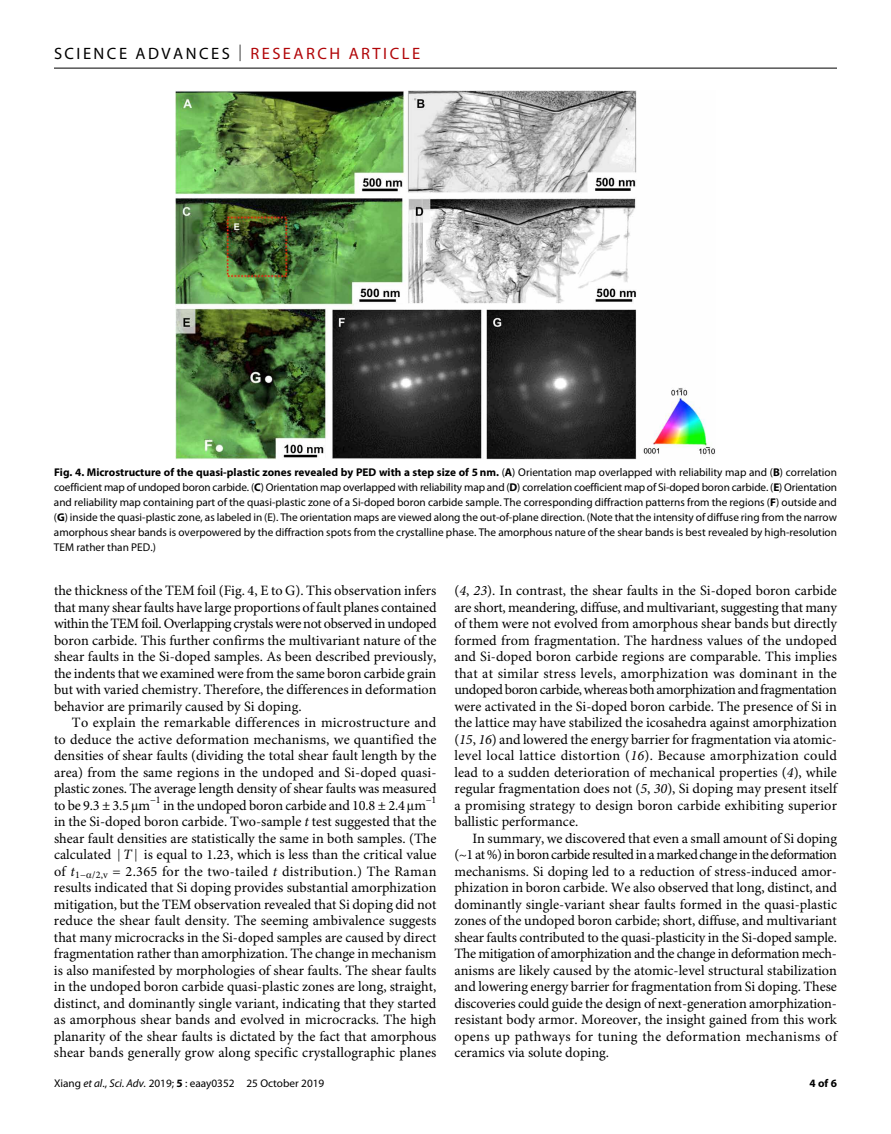
<style>
.page{position:relative;width:891px;height:1134px;background:#fff}
.page>*{position:absolute;margin:0;border:0;box-sizing:border-box;transform-origin:0 0}
.t1{font:16.5px "Myriad Pro";letter-spacing:.15em;color:#000}
.t2{font:14.25px/16.5px "Minion Pro";letter-spacing:.01em;color:#000;text-align:justify}
.t3{font:11.25px/15px "Myriad Pro";color:#000;text-align:justify}
.t4{font:700 11.25px "Myriad Pro";color:#000}
.s1{font-weight:300}
.s2{color:#b10508}
.s3{font-weight:700}
.s4{font-style:italic}
</style>
<div class="page">
<hr style="left:54px;top:68px;width:783px;height:1px;background:#000">
<img style="left:176px;top:90px;width:539px;height:369px">
<p class="t1" style="left:54px;top:40px;width:368px">SCIENCE ADVANCES <span class="s1">|</span> <span class="s2">RESEARCH ARTICLE</span></p>
<p class="t3" style="left:54px;top:464px;width:785px"><span class="s3">Fig. 4. Microstructure of the quasi-plastic zones revealed by PED with a step size of 5 nm.</span> (<span class="s3">A</span>) Orientation map overlapped with reliability map and (<span class="s3">B</span>) correlation coefficient map of undoped boron carbide. (<span class="s3">C</span>) Orientation map overlapped with reliability map and (<span class="s3">D</span>) correlation coefficient map of Si-doped boron carbide. (<span class="s3">E</span>) Orientation and reliability map containing part of the quasi-plastic zone of a Si-doped boron carbide sample. The corresponding diffraction patterns from the regions (<span class="s3">F</span>) outside and (<span class="s3">G</span>) inside the quasi-plastic zone, as labeled in (E). The orientation maps are viewed along the out-of-plane direction. (Note that the intensity of diffuse ring from the narrow amorphous shear bands is overpowered by the diffraction spots from the crystalline phase. The amorphous nature of the shear bands is best revealed by high-resolution TEM rather than PED.)</p>
<p class="t2" style="left:54px;top:584px;width:384px">the thickness of the TEM foil (Fig. 4, E to G). This observation infers that many shear faults have large proportions of fault planes contained within the TEM foil. Overlapping crystals were not observed in undoped boron carbide. This further confirms the multivariant nature of the shear faults in the Si-doped samples. As been described previously, the indents that we examined were from the same boron carbide grain but with varied chemistry. Therefore, the differences in deformation behavior are primarily caused by Si doping.</p>
<p class="t2" style="left:54px;top:716px;width:384px;text-indent:18px">To explain the remarkable differences in microstructure and to deduce the active deformation mechanisms, we quantified the densities of shear faults (dividing the total shear fault length by the area) from the same regions in the undoped and Si-doped quasi&shy;plastic zones. The average length density of shear faults was measured to be 9.3 ± 3.5 m<sup>−1</sup> in the undoped boron carbide and 10.8 ± 2.4 m<sup>−1 </sup>in the Si-doped boron carbide. Two-sample <span class="s4">t</span> test suggested that the shear fault densities are statistically the same in both samples. (The calculated ∣<span class="s4">T</span>∣ is equal to 1.23, which is less than the critical value of <span class="s4">t</span><sub>1−</sub> <sub>/2,v</sub> = 2.365 for the two-tailed <span class="s4">t</span> distribution.) The Raman results indicated that Si doping provides substantial amorphization mitigation, but the TEM observation revealed that Si doping did not reduce the shear fault density. The seeming ambivalence suggests that many microcracks in the Si-doped samples are caused by direct fragmentation rather than amorphization. The change in mechanism is also manifested by morphologies of shear faults. The shear faults in the undoped boron carbide quasi-plastic zones are long, straight, distinct, and dominantly single variant, indicating that they started as amorphous shear bands and evolved in microcracks. The high planarity of the shear faults is dictated by the fact that amorphous shear bands generally grow along specific crystallographic planes</p>
<p class="t3" style="left:54px;top:1076px;width:272px">Xiang <span class="s4">et al</span>., <span class="s4">Sci. Adv.</span> 2019; <span class="s3">5</span> : eaay0352 25 October 2019</p>
<p class="t2" style="left:454px;top:584px;width:384px">(<span class="s4">4</span>, <span class="s4">23</span>). In contrast, the shear faults in the Si-doped boron carbide are short, meandering, diffuse, and multivariant, suggesting that many of them were not evolved from amorphous shear bands but directly formed from fragmentation. The hardness values of the undoped and Si-doped boron carbide regions are comparable. This implies that at similar stress levels, amorphization was dominant in the undoped boron carbide, whereas both amorphization and fragmentation were activated in the Si-doped boron carbide. The presence of Si in the lattice may have stabilized the icosahedra against amorphization (<span class="s4">15</span>, <span class="s4">16</span>) and lowered the energy barrier for fragmentation via atomic&shy;level local lattice distortion (<span class="s4">16</span>). Because amorphization could lead to a sudden deterioration of mechanical properties (<span class="s4">4</span>), while regular fragmentation does not (<span class="s4">5</span>, <span class="s4">30</span>), Si doping may present itself a promising strategy to design boron carbide exhibiting superior ballistic performance.</p>
<p class="t2" style="left:454px;top:831px;width:384px;text-indent:18px">In summary, we discovered that even a small amount of Si doping (~1 at %) in boron carbide resulted in a marked change in the deformation mechanisms. Si doping led to a reduction of stress-induced amor&shy;phization in boron carbide. We also observed that long, distinct, and dominantly single-variant shear faults formed in the quasi-plastic zones of the undoped boron carbide; short, diffuse, and multivariant shear faults contributed to the quasi-plasticity in the Si-doped sample.<br>The mitigation of amorphization and the change in deformation mech&shy;anisms are likely caused by the atomic-level structural stabilization and lowering energy barrier for fragmentation from Si doping. These discoveries could guide the design of next-generation amorphization&shy;resistant body armor. Moreover, the insight gained from this work opens up pathways for tuning the deformation mechanisms of ceramics via solute doping.</p>
<p class="t4" style="left:810px;top:1074px;width:29px">4 of 6</p>
</div>
